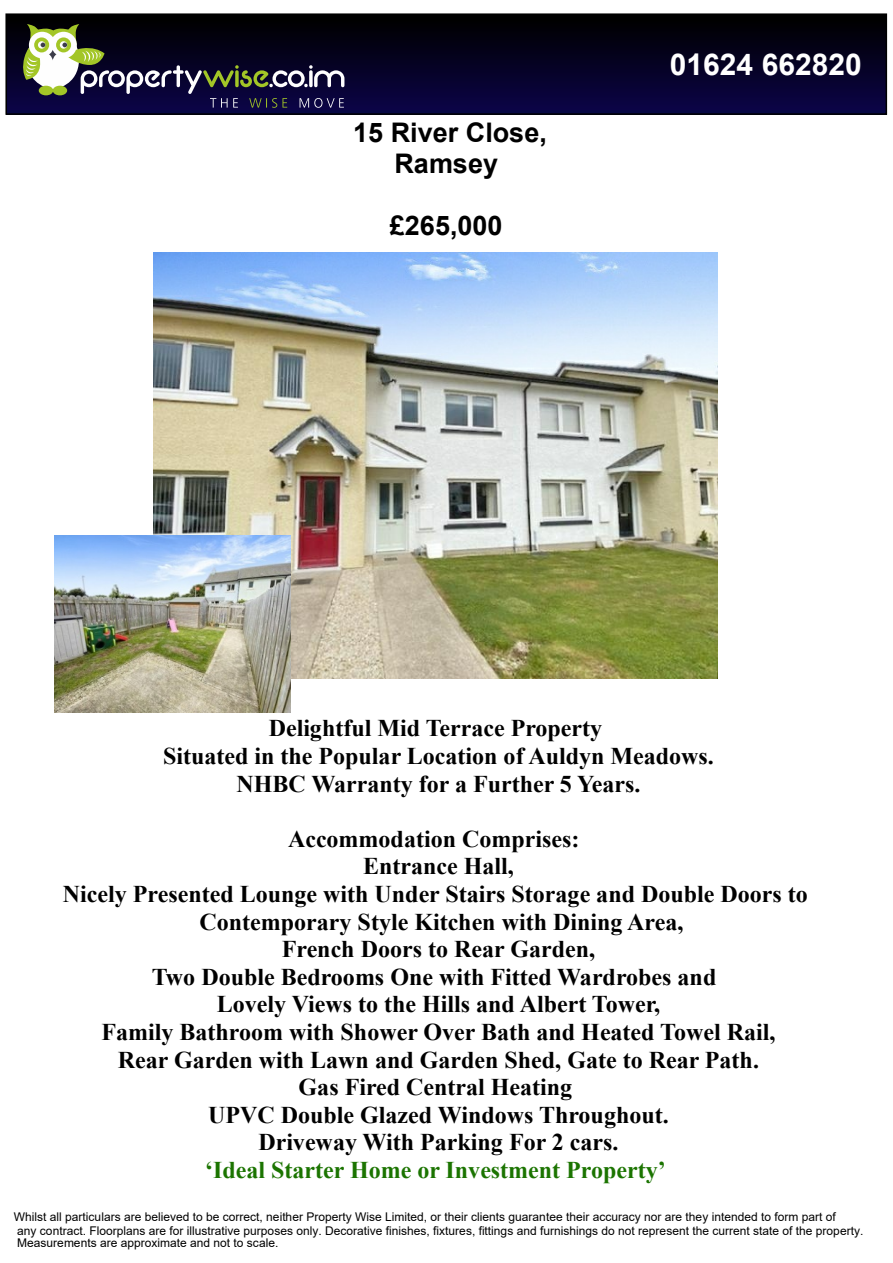
<style>
.page{position:relative;width:893px;height:1263px;background:#fff}
.page>*{position:absolute;margin:0;border:0;box-sizing:border-box;transform-origin:0 0}
.t1{font:700 30px "Arial";color:#fff}
.t2{font:700 27px/30.9px "Arial";color:#000;text-align:center}
.t3{font:700 24px/27.6px "Times New Roman";color:#000;text-align:center}
.t4{font:700 24px "Times New Roman";color:#1b7400}
.t5{font:12px/13.8px "Arial";color:#000}
</style>
<div class="page">
<hr style="left:6px;top:111px;width:880px;height:3px;background:#060844">
<hr style="left:6px;top:109px;width:880px;height:2px;background:#080745">
<hr style="left:6px;top:106px;width:880px;height:3px;background:#0b0445">
<hr style="left:6px;top:104px;width:880px;height:2px;background:#0b0443">
<hr style="left:6px;top:102px;width:880px;height:3px;background:#0a0442">
<hr style="left:6px;top:99px;width:880px;height:3px;background:#0a0440">
<hr style="left:6px;top:97px;width:880px;height:3px;background:#0a043e">
<hr style="left:6px;top:94px;width:880px;height:3px;background:#09033c">
<hr style="left:6px;top:92px;width:880px;height:2px;background:#09033a">
<hr style="left:6px;top:89px;width:880px;height:3px;background:#090338">
<hr style="left:6px;top:87px;width:880px;height:2px;background:#080336">
<hr style="left:6px;top:84px;width:880px;height:3px;background:#080334">
<hr style="left:6px;top:82px;width:880px;height:2px;background:#080332">
<hr style="left:6px;top:79px;width:880px;height:3px;background:#080330">
<hr style="left:6px;top:76px;width:880px;height:3px;background:#07032e">
<hr style="left:6px;top:74px;width:880px;height:2px;background:#07022c">
<hr style="left:6px;top:71px;width:880px;height:3px;background:#07022a">
<hr style="left:6px;top:69px;width:880px;height:2px;background:#060228">
<hr style="left:6px;top:66px;width:880px;height:3px;background:#060226">
<hr style="left:6px;top:64px;width:880px;height:2px;background:#060224">
<hr style="left:6px;top:61px;width:880px;height:3px;background:#050222">
<hr style="left:6px;top:59px;width:880px;height:2px;background:#050220">
<hr style="left:6px;top:56px;width:880px;height:3px;background:#05021e">
<hr style="left:6px;top:53px;width:880px;height:3px;background:#04021c">
<hr style="left:6px;top:51px;width:880px;height:2px;background:#04011a">
<hr style="left:6px;top:48px;width:880px;height:3px;background:#040118">
<hr style="left:6px;top:46px;width:880px;height:2px;background:#030116">
<hr style="left:6px;top:43px;width:880px;height:3px;background:#030114">
<hr style="left:6px;top:41px;width:880px;height:2px;background:#030112">
<hr style="left:6px;top:38px;width:880px;height:3px;background:#030110">
<hr style="left:6px;top:35px;width:880px;height:3px;background:#02010e">
<hr style="left:6px;top:33px;width:880px;height:3px;background:#02010c">
<hr style="left:6px;top:30px;width:880px;height:3px;background:#02010a">
<hr style="left:6px;top:28px;width:880px;height:3px;background:#010008">
<hr style="left:6px;top:25px;width:880px;height:3px;background:#010006">
<hr style="left:6px;top:23px;width:880px;height:2px;background:#010004">
<hr style="left:6px;top:20px;width:880px;height:3px;background:#000002">
<div style="left:6px;top:14px;width:880px;height:6px;background:#000"></div>
<div style="left:5px;top:13px;width:882px;height:102px;border:2px solid #000"></div>
<svg style="left:23px;top:24px;width:321px;height:84px"></svg>
<img style="left:153px;top:253px;width:565px;height:425px">
<img style="left:54px;top:535px;width:236px;height:177px">
<p class="t2" style="left:353px;top:119px;width:195px">15 River Close,<br>Ramsey</p>
<p class="t2" style="left:390px;top:212px;width:114px">£265,000</p>
<p class="t1" style="left:670px;top:54px;width:194px">01624 662820</p>
<p class="t3" style="left:163px;top:717px;width:552px">Delightful Mid Terrace Property<br>Situated in the Popular Location of Auldyn Meadows.<br>NHBC Warranty for a Further 5 Years.</p>
<p class="t3" style="left:63px;top:827px;width:746px">Accommodation Comprises:<br>Entrance Hall,<br>Nicely Presented Lounge with Under Stairs Storage and Double Doors to Contemporary Style Kitchen with Dining Area,<br>French Doors to Rear Garden,<br>Two Double Bedrooms One with Fitted Wardrobes and<br>Lovely Views to the Hills and Albert Tower,<br>Family Bathroom with Shower Over Bath and Heated Towel Rail,<br>Rear Garden with Lawn and Garden Shed, Gate to Rear Path.<br>Gas Fired Central Heating<br>UPVC Double Glazed Windows Throughout.<br>Driveway With Parking For 2 cars.</p>
<p class="t4" style="left:205px;top:1161px;width:462px">‘Ideal Starter Home or Investment Property’</p>
<p class="t5" style="left:14px;top:1211px;width:851px">Whilst all particulars are believed to be correct, neither Property Wise Limited, or their clients guarantee their accuracy nor are they intended to form part of<br>any contract. Floorplans are for illustrative purposes only. Decorative finishes, fixtures, fittings and furnishings do not represent the current state of the property.</p>
<p class="t5" style="left:17px;top:1237px;width:263px">Measurements are approximate and not to scale.</p>
</div>
